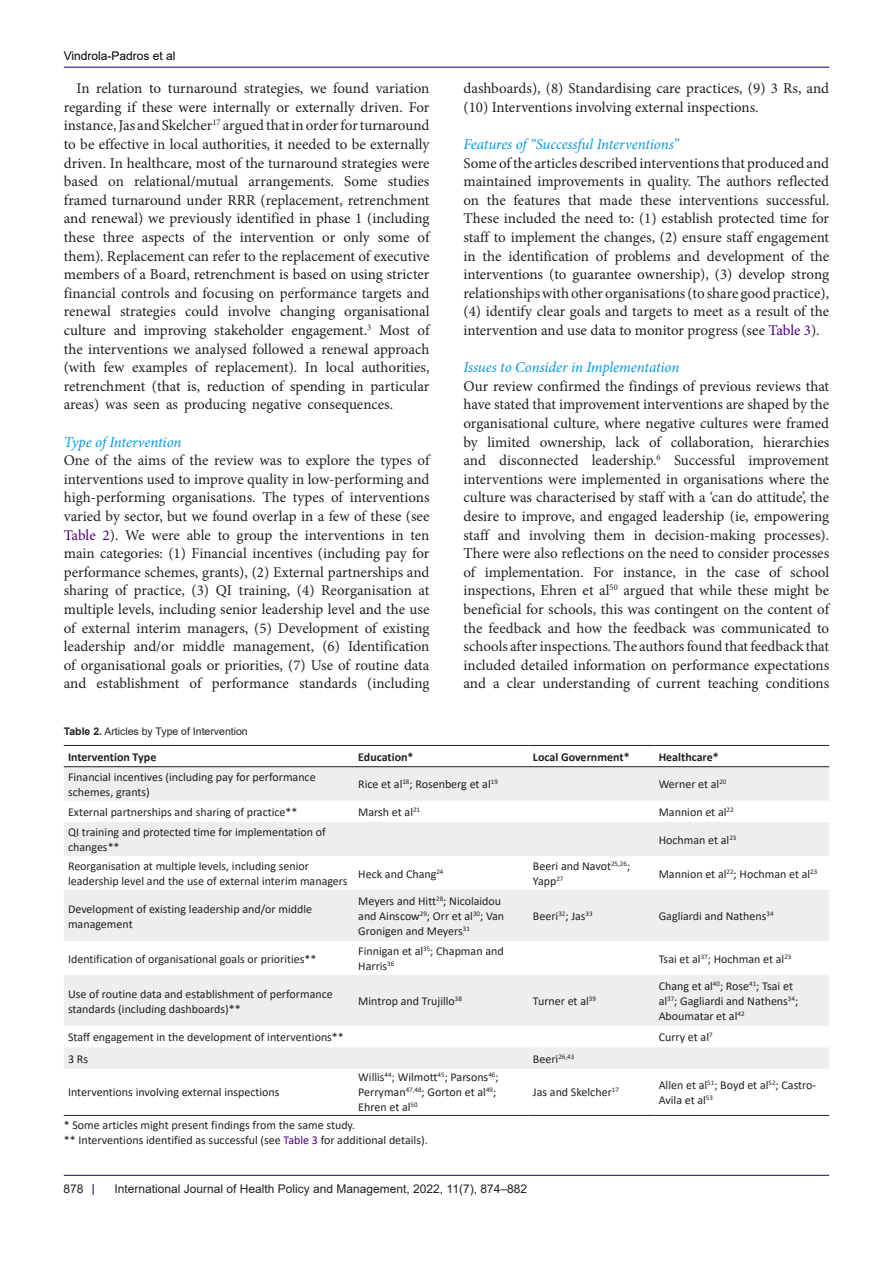
<style>
.page{position:relative;width:893px;height:1263px;background:#fff}
.page>*{position:absolute;margin:0;border:0;box-sizing:border-box;transform-origin:0 0}
.t1{font:15px/18.6px "Minion Pro";letter-spacing:-.005em;color:#231f20;text-align:justify}
.t2{font:italic 15px "Minion Pro";letter-spacing:-.01em;color:#0099e5}
.t3{font:12px/15px "Calibri";color:#231f20}
.t4{font:12px "Arial";color:#231f20}
.t5{font:700 12px "Calibri";color:#231f20}
.t6{font:12px "Arial";color:#000001}
.t7{font:10.5px "Arial";color:#231f20}
.s1{color:#4b0082}
.s2{font-weight:700}
</style>
<div class="page">
<hr style="left:64px;top:67px;width:765px;height:1px;background:#190066">
<hr style="left:64px;top:1175px;width:765px;height:1px;background:#190066">
<svg style="left:64px;top:767px;width:765px;height:302px;fill:#eee"></svg>
<hr style="left:64px;top:745px;width:290px;height:1px;background:#231f20">
<hr style="left:354px;top:745px;width:175px;height:1px;background:#231f20">
<hr style="left:529px;top:745px;width:125px;height:1px;background:#231f20">
<hr style="left:654px;top:745px;width:175px;height:1px;background:#231f20">
<hr style="left:64px;top:766px;width:290px;height:1px;background:#231f20">
<hr style="left:354px;top:766px;width:175px;height:1px;background:#231f20">
<hr style="left:529px;top:766px;width:125px;height:1px;background:#231f20">
<hr style="left:654px;top:766px;width:175px;height:1px;background:#231f20">
<hr style="left:64px;top:1115px;width:290px;height:1px;background:#231f20">
<hr style="left:354px;top:1115px;width:175px;height:1px;background:#231f20">
<hr style="left:529px;top:1115px;width:125px;height:1px;background:#231f20">
<hr style="left:654px;top:1115px;width:175px;height:1px;background:#231f20">
<p class="t6" style="left:64px;top:48px;width:113px">Vindrola-Padros et al</p>
<p class="t1" style="left:64px;top:79px;width:367px;text-indent:13px">In relation to turnaround strategies, we found variation regarding if these were internally or externally driven. For instance, Jas and Skelcher<sup>17</sup> argued that in order for turnaround to be effective in local authorities, it needed to be externally driven. In healthcare, most of the turnaround strategies were based on relational/mutual arrangements. Some studies framed turnaround under RRR (replacement, retrenchment and renewal) we previously identified in phase 1 (including these three aspects of the intervention or only some of them). Replacement can refer to the replacement of executive members of a Board, retrenchment is based on using stricter financial controls and focusing on performance targets and renewal strategies could involve changing organisational culture and improving stakeholder engagement.<sup>3</sup> Most of the interventions we analysed followed a renewal approach (with few examples of replacement). In local authorities, retrenchment (that is, reduction of spending in particular areas) was seen as producing negative consequences.</p>
<p class="t2" style="left:64px;top:432px;width:119px">Type of Intervention</p>
<p class="t1" style="left:64px;top:451px;width:367px">One of the aims of the review was to explore the types of interventions used to improve quality in low-performing and high-performing organisations. The types of interventions varied by sector, but we found overlap in a few of these (see <span class="s1">Table 2</span>). We were able to group the interventions in ten main categories: (1) Financial incentives (including pay for performance schemes, grants), (2) External partnerships and sharing of practice, (3) QI training, (4) Reorganisation at multiple levels, including senior leadership level and the use of external interim managers, (5) Development of existing leadership and/or middle management, (6) Identification of organisational goals or priorities, (7) Use of routine data and establishment of performance standards (including</p>
<p class="t1" style="left:463px;top:79px;width:367px">dashboards), (8) Standardising care practices, (9) 3 Rs, and (10) Interventions involving external inspections.</p>
<p class="t2" style="left:463px;top:134px;width:217px">Features of “Successful Interventions”</p>
<p class="t1" style="left:463px;top:154px;width:367px">Some of the articles described interventions that produced and maintained improvements in quality. The authors reflected on the features that made these interventions successful.<br>These included the need to: (1) establish protected time for staff to implement the changes, (2) ensure staff engagement in the identification of problems and development of the interventions (to guarantee ownership), (3) develop strong relationships with other organisations (to share good practice), (4) identify clear goals and targets to meet as a result of the intervention and use data to monitor progress (see <span class="s1">Table 3</span>).</p>
<p class="t2" style="left:463px;top:357px;width:217px">Issues to Consider in Implementation</p>
<p class="t1" style="left:463px;top:377px;width:367px">Our review confirmed the findings of previous reviews that have stated that improvement interventions are shaped by the organisational culture, where negative cultures were framed by limited ownership, lack of collaboration, hierarchies and disconnected leadership.<sup>6</sup> Successful improvement interventions were implemented in organisations where the culture was characterised by staff with a ‘can do attitude’, the desire to improve, and engaged leadership (ie, empowering staff and involving them in decision-making processes).<br>There were also reflections on the need to consider processes of implementation. For instance, in the case of school inspections, Ehren et al<sup>50</sup> argued that while these might be beneficial for schools, this was contingent on the content of the feedback and how the feedback was communicated to schools after inspections. The authors found that feedback that included detailed information on performance expectations and a clear understanding of current teaching conditions</p>
<p class="t7" style="left:64px;top:724px;width:186px"><span class="s2">Table 2.</span> Articles by Type of Intervention</p>
<p class="t5" style="left:68px;top:748px;width:90px">Intervention Type</p>
<p class="t5" style="left:358px;top:748px;width:57px">Education*</p>
<p class="t5" style="left:533px;top:748px;width:98px">Local Government*</p>
<p class="t5" style="left:659px;top:748px;width:62px">Healthcare*</p>
<p class="t3" style="left:68px;top:769px;width:249px">Financial incentives (including pay for performance schemes, grants)</p>
<p class="t3" style="left:358px;top:777px;width:141px">Rice et al<sup>18</sup>; Rosenberg et al<sup>19</sup></p>
<p class="t3" style="left:659px;top:777px;width:69px">Werner et al<sup>20</sup></p>
<p class="t3" style="left:68px;top:804px;width:231px">External partnerships and sharing of practice**</p>
<p class="t3" style="left:358px;top:804px;width:63px">Marsh et al<sup>21</sup></p>
<p class="t3" style="left:659px;top:804px;width:76px">Mannion et al<sup>22</sup></p>
<p class="t3" style="left:68px;top:824px;width:259px">QI training and protected time for implementation of changes**</p>
<p class="t3" style="left:659px;top:832px;width:79px">Hochman et al<sup>23</sup></p>
<p class="t3" style="left:68px;top:858px;width:281px">Reorganisation at multiple levels, including senior leadership level and the use of external interim managers</p>
<p class="t3" style="left:358px;top:866px;width:87px">Heck and Chang<sup>24</sup></p>
<p class="t3" style="left:533px;top:858px;width:99px">Beeri and Navot<sup>25,26</sup>;<br>Yapp<sup>27</sup></p>
<p class="t3" style="left:659px;top:866px;width:160px">Mannion et al<sup>22</sup>; Hochman et al<sup>23</sup></p>
<p class="t3" style="left:68px;top:901px;width:246px">Development of existing leadership and/or middle management</p>
<p class="t3" style="left:358px;top:893px;width:147px">Meyers and Hitt<sup>28</sup>; Nicolaidou and Ainscow<sup>29</sup>; Orr et al<sup>30</sup>; Van<br>Gronigen and Meyers<sup>31</sup></p>
<p class="t3" style="left:533px;top:908px;width:61px">Beeri<sup>32</sup>; Jas<sup>33</sup></p>
<p class="t3" style="left:659px;top:908px;width:116px">Gagliardi and Nathens<sup>34</sup></p>
<p class="t3" style="left:68px;top:951px;width:250px">Identification of organisational goals or priorities**</p>
<p class="t3" style="left:358px;top:943px;width:147px">Finnigan et al<sup>35</sup>; Chapman and<br>Harris<sup>36</sup></p>
<p class="t3" style="left:659px;top:951px;width:134px">Tsai et al<sup>37</sup>; Hochman et al<sup>23</sup></p>
<p class="t3" style="left:68px;top:986px;width:266px">Use of routine data and establishment of performance standards (including dashboards)**</p>
<p class="t3" style="left:358px;top:993px;width:105px">Mintrop and Trujillo<sup>38</sup></p>
<p class="t3" style="left:533px;top:993px;width:64px">Turner et al<sup>39</sup></p>
<p class="t3" style="left:659px;top:978px;width:141px">Chang et al<sup>40</sup>; Rose<sup>41</sup>; Tsai et al<sup>37</sup>; Gagliardi and Nathens<sup>34</sup>;<br>Aboumatar et al<sup>42</sup></p>
<p class="t3" style="left:68px;top:1029px;width:277px">Staff engagement in the development of interventions**</p>
<p class="t3" style="left:659px;top:1029px;width:55px">Curry et al<sup>7</sup></p>
<p class="t3" style="left:68px;top:1051px;width:22px">3 Rs</p>
<p class="t3" style="left:533px;top:1051px;width:43px">Beeri<sup>26,43</sup></p>
<p class="t3" style="left:68px;top:1084px;width:213px">Interventions involving external inspections</p>
<p class="t3" style="left:358px;top:1069px;width:142px">Willis<sup>44</sup>; Wilmott<sup>45</sup>; Parsons<sup>46</sup>;<br>Perryman<sup>47,48</sup>; Gorton et al<sup>49</sup>;<br>Ehren et al<sup>50</sup></p>
<p class="t3" style="left:533px;top:1084px;width:87px">Jas and Skelcher<sup>17</sup></p>
<p class="t3" style="left:659px;top:1077px;width:159px">Allen et al<sup>51</sup>; Boyd et al<sup>52</sup>; Castro-<br>Avila et al<sup>53</sup></p>
<p class="t3" style="left:64px;top:1117px;width:293px">* Some articles might present findings from the same study.</p>
<p class="t3" style="left:64px;top:1132px;width:365px">** Interventions identified as successful (see <span class="s1">Table 3</span> for additional details).</p>
<p class="t4" style="left:64px;top:1180px;width:22px">878</p>
<p class="t4" style="left:114px;top:1180px;width:414px">International Journal of Health Policy and Management, 2022, 11(7), 874–882</p>
</div>
